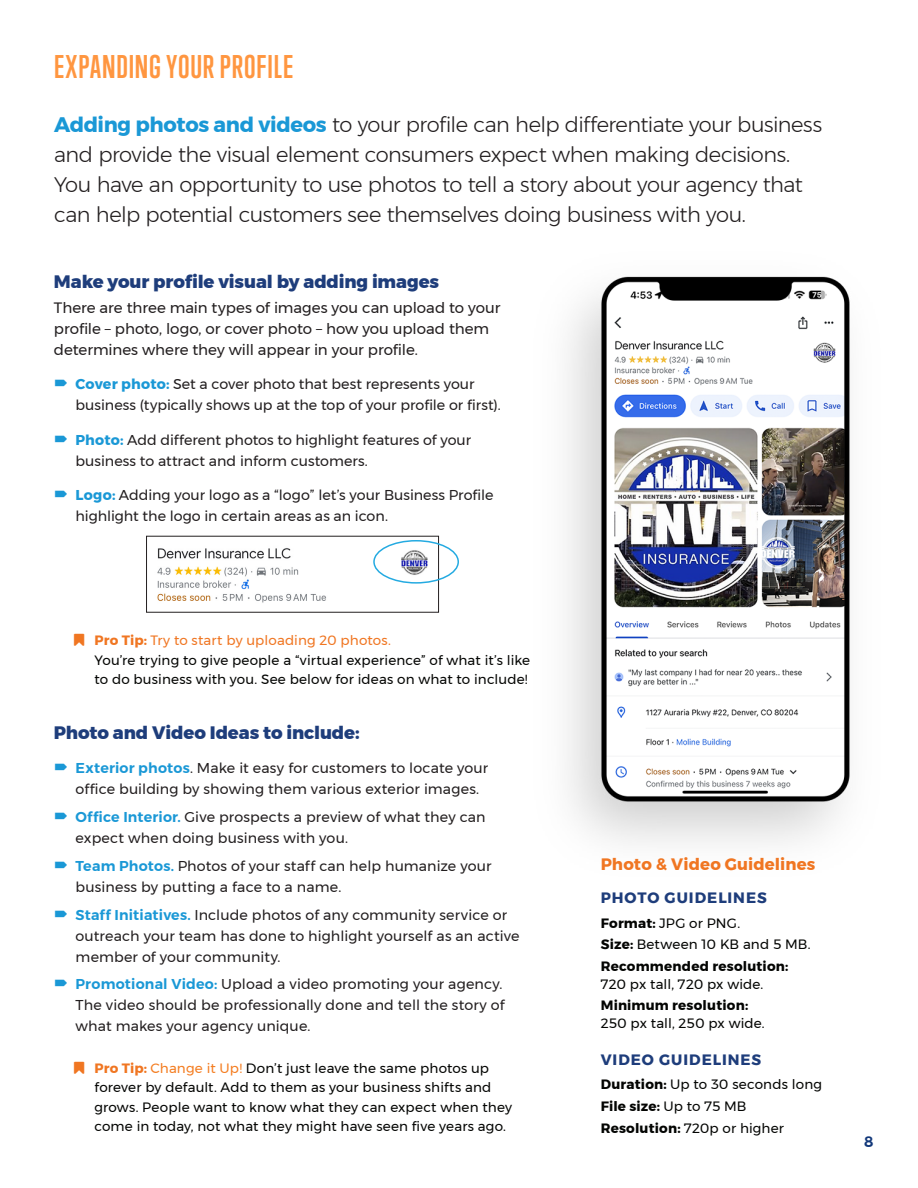
<style>
.page{position:relative;width:918px;height:1188px;background:#fff}
.page>*{position:absolute;margin:0;border:0;box-sizing:border-box;transform-origin:0 0}
.t1{font:700 30px "Trump Gothic Pro";letter-spacing:.025em;color:#ff9640}
.body_-_12_16{font:300 21px/30px "Montserrat";letter-spacing:-.025em;color:#231f20}
.body_-_12_16-2{font:800 18px "Montserrat";letter-spacing:-.005em;color:#1e3d7b}
.body_-_12_16-3{font:700 16.5px "Montserrat";letter-spacing:.005em;color:#f07622}
.body_-_12_16-4{font:15px/21px "Montserrat";letter-spacing:-.005em;color:#231f20}
.body_-_12_16-5{font:700 15px "Montserrat";letter-spacing:.065em;color:#1e3d7b}
.t2{font:600 15px "Montserrat";color:#12387a}
.t3{font:14.25px/21px "Montserrat";letter-spacing:.005em;color:#231f20}
.body_-_12_16-6{font:13.5px/19.5px "Montserrat";letter-spacing:.01em;color:#040503}
.body_-_12_16-7{font:700 13.5px/18px "Montserrat";letter-spacing:.015em;color:#040503}
.s1{font-weight:700;color:#1a98d6}
.s2{font-weight:700;color:#f07622}
.s3{color:#f07622}
.s4{font-weight:600;color:#1a98d6}
.s5{color:#f47d21}
.s6{font-weight:700}
.s7{font-weight:400}
</style>
<div class="page">
<img style="left:567px;top:276px;width:283px;height:567px">
<img style="left:157px;top:540px;width:280px;height:63px">
<div style="left:373px;top:540px;width:86px;height:44px;border:2px solid #24aae1;border-radius:50%"></div>
<p class="t1" style="left:54px;top:48px;width:241px">EXPANDING YOUR PROFILE</p>
<p class="body_-_12_16" style="left:54px;top:109px;width:770px"><span class="s1">Adding photos and videos</span> to your profile can help differentiate your business and provide the visual element consumers expect when making decisions.<br>You have an opportunity to use photos to tell a story about your agency that can help potential customers see themselves doing business with you.</p>
<p class="body_-_12_16-2" style="left:54px;top:267px;width:387px">Make your profile visual by adding images</p>
<p class="body_-_12_16-4" style="left:54px;top:297px;width:448px">There are three main types of images you can upload to your profile – photo, logo, or cover photo – how you upload them determines where they will appear in your profile.</p>
<p class="t3" style="left:76px;top:373px;width:427px"><span class="s1">Cover photo:</span> Set a cover photo that best represents your business (typically shows up at the top of your profile or first).</p>
<p class="t3" style="left:76px;top:429px;width:397px"><span class="s1">Photo:</span> Add different photos to highlight features of your business to attract and inform customers.</p>
<p class="t3" style="left:76px;top:484px;width:419px"><span class="s1">Logo:</span> Adding your logo as a “logo” let’s your Business Profile highlight the logo in certain areas as an icon.</p>
<p class="body_-_12_16-6" style="left:94px;top:630px;width:437px"><span class="s2">Pro Tip:</span> <span class="s3">Try to start by uploading 20 photos.<br></span>You’re trying to give people a “virtual experience” of what it’s like to do business with you. See below for ideas on what to include!</p>
<p class="body_-_12_16-2" style="left:54px;top:718px;width:307px">Photo and Video Ideas to include:</p>
<p class="t3" style="left:76px;top:758px;width:414px"><span class="s4">Exterior photos</span>. Make it easy for customers to locate your office building by showing them various exterior images.</p>
<p class="t3" style="left:76px;top:806px;width:412px"><span class="s4">Office Interior.</span> Give prospects a preview of what they can expect when doing business with you.</p>
<p class="t3" style="left:76px;top:855px;width:417px"><span class="s4">Team Photos.</span> Photos of your staff can help humanize your business by putting a face to a name.</p>
<p class="t3" style="left:76px;top:904px;width:446px"><span class="s4">Staff Initiatives.</span> Include photos of any community service or outreach your team has done to highlight yourself as an active member of your community.</p>
<p class="t3" style="left:76px;top:974px;width:431px"><span class="s4">Promotional Video:</span> Upload a video promoting your agency.<br>The video should be professionally done and tell the story of what makes your agency unique.</p>
<p class="body_-_12_16-6" style="left:94px;top:1058px;width:419px"><span class="s2">Pro Tip:</span> <span class="s5">Change it Up!</span> Don’t just leave the same photos up forever by default. Add to them as your business shifts and grows. People want to know what they can expect when they come in today, not what they might have seen five years ago.</p>
<p class="body_-_12_16-3" style="left:601px;top:851px;width:216px">Photo &amp; Video Guidelines</p>
<p class="body_-_12_16-5" style="left:601px;top:886px;width:167px">PHOTO GUIDELINES</p>
<p class="body_-_12_16-6" style="left:601px;top:913px;width:141px"><span class="s6">Format:</span> JPG or PNG.</p>
<p class="body_-_12_16-6" style="left:601px;top:935px;width:211px"><span class="s6">Size:</span> Between 10 KB and 5 MB.</p>
<p class="body_-_12_16-7" style="left:601px;top:957px;width:189px">Recommended resolution:<br><span class="s7">720 px tall, 720 px wide.</span></p>
<p class="body_-_12_16-6" style="left:601px;top:996px;width:165px;line-height:18px"><span class="s6">Minimum resolution:<br></span>250 px tall, 250 px wide.</p>
<p class="body_-_12_16-5" style="left:601px;top:1047px;width:162px">VIDEO GUIDELINES</p>
<p class="body_-_12_16-6" style="left:601px;top:1075px;width:223px"><span class="s6">Duration:</span> Up to 30 seconds long</p>
<p class="body_-_12_16-7" style="left:601px;top:1097px;width:147px">File size: <span class="s7">Up to 75 MB</span></p>
<p class="body_-_12_16-6" style="left:601px;top:1118px;width:185px"><span class="s6">Resolution:</span> 720p or higher</p>
<p class="t2" style="left:864px;top:1130px;width:11px">8</p>
</div>
